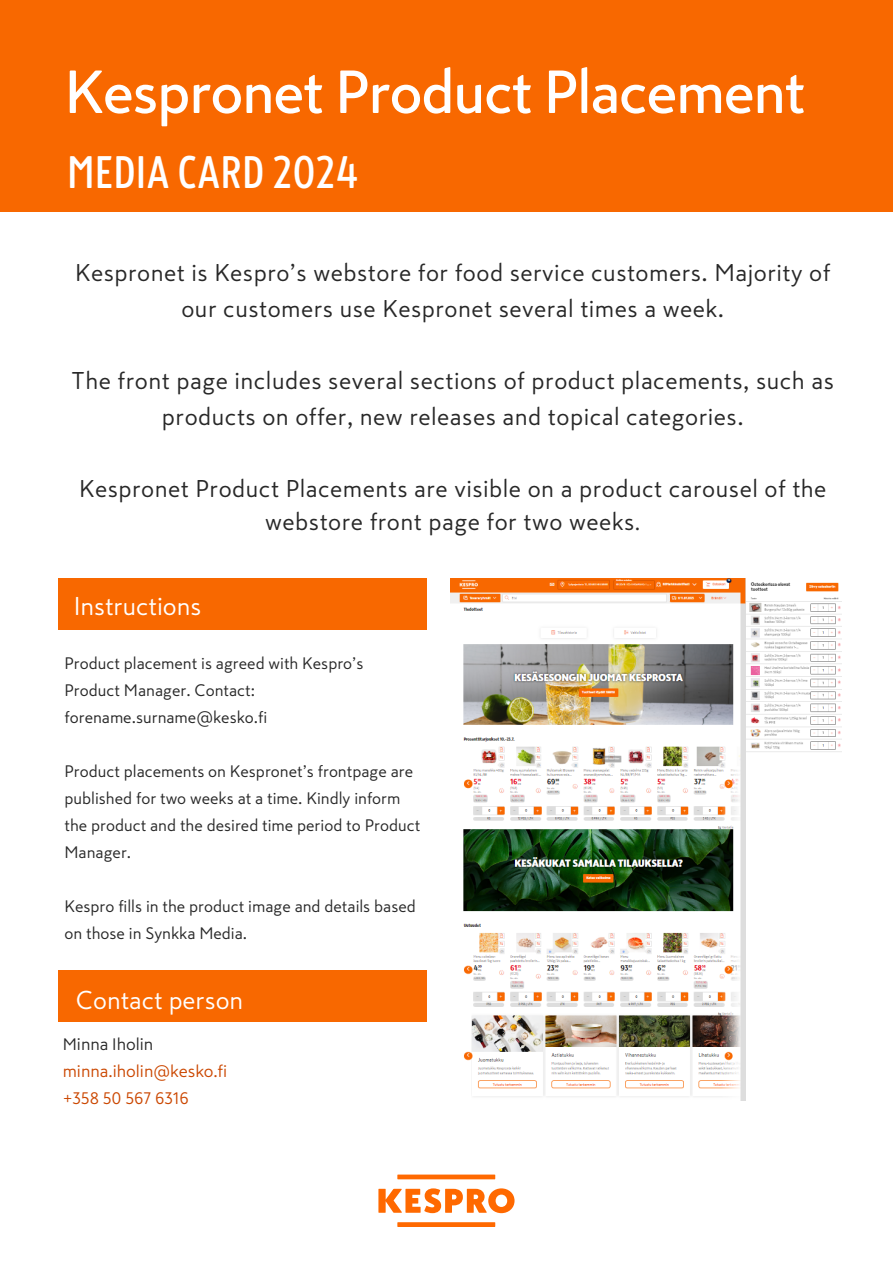
<style>
.page{position:relative;width:893px;height:1263px;background:#fff}
.page>*{position:absolute;margin:0;border:0;box-sizing:border-box;transform-origin:0 0}
.t1{font:500 60px "Skatta Sans";letter-spacing:-.025em;color:#fff}
.t2{font:500 45px "Skatta Sans Condensed";color:#fff}
.t3{font:25.5px "Skatta Sans";color:#fff}
.t4{font:24px/36px "Skatta Sans";letter-spacing:.02em;color:#282828;text-align:center}
.t5{font:16.5px/27px "Skatta Sans";color:#282828}
.t6{font:16.5px/27px "Skatta Sans UI";color:#cb4700}
.t7{font:16.5px "Skatta Sans UI";color:#282828}
.s1{font-family:"Minion Pro"}
</style>
<div class="page">
<div style="left:59px;top:578px;width:368px;height:51px;background:#f86800"></div>
<div style="left:59px;top:970px;width:368px;height:51px;background:#f86800"></div>
<svg style="left:378px;top:1174px;width:137px;height:53px"></svg>
<div style="left:0;top:0;width:893px;height:212px;background:#f86800"></div>
<img style="left:451px;top:578px;width:390px;height:522px">
<h1 class="t1" style="left:64px;top:57px;width:743px">Kespronet Product Placement</h1>
<h2 class="t2" style="left:67px;top:142px;width:294px">MEDIA CARD 2024</h2>
<p class="t4" style="left:75px;top:255px;width:757px">Kespronet is Kespro’s webstore for food service customers. Majority of our customers use Kespronet several times a week.</p>
<p class="t4" style="left:72px;top:363px;width:764px">The front page includes several sections of product placements, such as products on offer, new releases and topical categories.</p>
<p class="t4" style="left:79px;top:472px;width:749px;line-height:33px">Kespronet Product Placements are visible on a product carousel of the webstore front page for two weeks<span class="s1">.</span></p>
<p class="t3" style="left:74px;top:592px;width:129px">Instructions</p>
<p class="t5" style="left:64px;top:649px;width:301px">Product placement is agreed with Kespro’s<br>Product Manager. Contact: forename.surname@kesko.fi</p>
<p class="t5" style="left:64px;top:757px;width:357px">Product placements on Kespronet’s frontpage are published for two weeks at a time. Kindly inform the product and the desired time period to Product Manager.</p>
<p class="t5" style="left:64px;top:892px;width:353px">Kespro fills in the product image and details based on those in Synkka Media.</p>
<p class="t3" style="left:76px;top:985px;width:169px">Contact person</p>
<p class="t7" style="left:63px;top:1033px;width:92px">Minna Iholin</p>
<p class="t6" style="left:63px;top:1057px;width:166px">minna.iholin@kesko.fi +358 50 567 6316</p>
</div>
